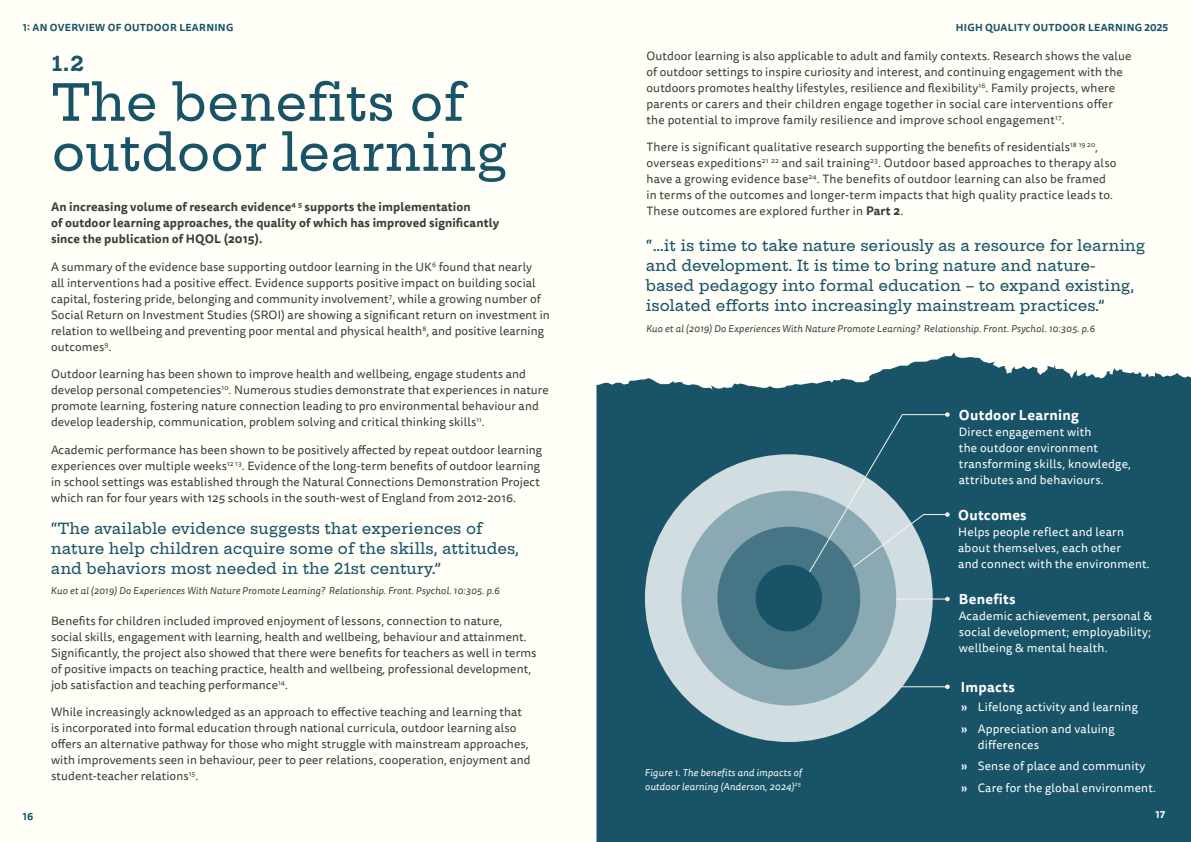
<style>
.page{position:relative;width:1191px;height:842px;background:#fffef7}
.page>*{position:absolute;margin:0;border:0;box-sizing:border-box;transform-origin:0 0}
.t1{font:500 50px/50px "Hepta Slab";color:#185367}
.t2{font:700 20px "Hepta Slab";color:#185367}
.t3{font:500 15px/20px "Hepta Slab";color:#185367}
.t4{font:700 14px "Tisa Sans Pro";letter-spacing:.02em;color:#fff}
.t5{font:12px/16px "Tisa Sans Pro";letter-spacing:.01em;color:#3c3c3b}
.t6{font:12px/16px "Tisa Sans Pro";letter-spacing:.02em;color:#fff}
.t7{font:700 12px/16px "Tisa Sans Pro";letter-spacing:.01em;color:#3c3c3b}
.t8{font:italic 10px "Tisa Sans Pro";letter-spacing:.02em;color:#3c3c3b}
.t9{font:italic 10px/14px "Tisa Sans Pro";letter-spacing:.02em;color:#fff}
.t10{font:700 10px "Tisa Sans Pro";letter-spacing:.03em;color:#185367}
.t11{font:700 10px "Tisa Sans Pro";color:#fff}
.s1{font-weight:700}
.s2{font-weight:500}
</style>
<div class="page">
<svg style="left:596px;top:352px;width:595px;height:490px;background:#275e70"></svg>
<div style="left:645px;top:454px;width:287px;height:288px;background:#d1dde1;border-radius:50%"></div>
<div style="left:681px;top:491px;width:215px;height:214px;background:#8ba9b3;border-radius:50%"></div>
<div style="left:717px;top:527px;width:143px;height:142px;background:#467585;border-radius:50%"></div>
<div style="left:755px;top:565px;width:67px;height:66px;background:#185367;border-radius:50%"></div>
<svg style="left:808px;top:412px;width:141px;height:161px"></svg>
<hr style="left:896px;top:599px;width:51px;height:1px;background:#f6f5ee">
<svg style="left:945px;top:597px;width:4px;height:4px"></svg>
<hr style="left:901px;top:686px;width:46px;height:1px;background:#f6f5ee">
<svg style="left:945px;top:684px;width:4px;height:5px"></svg>
<p class="t10" style="left:23px;top:20px;width:212px">1: AN OVERVIEW OF OUTDOOR LEARNING</p>
<p class="t10" style="left:956px;top:20px;width:214px">HIGH QUALITY OUTDOOR LEARNING 2025</p>
<h2 class="t2" style="left:52px;top:52px;width:34px">1.2</h2>
<h1 class="t1" style="left:52px;top:79px;width:457px">The benefits of outdoor learning</h1>
<p class="t7" style="left:51px;top:199px;width:449px">An increasing volume of research evidence<sup>4</sup> <sup>5</sup> supports the implementation<br>of outdoor learning approaches, the quality of which has improved significantly since the publication of HQOL (2015).</p>
<p class="t5" style="left:51px;top:259px;width:500px">A summary of the evidence base supporting outdoor learning in the UK<sup>6</sup> found that nearly<br>all interventions had a positive effect. Evidence supports positive impact on building social capital, fostering pride, belonging and community involvement<sup>7</sup>, while a growing number of Social Return on Investment Studies (SROI) are showing a significant return on investment in relation to wellbeing and preventing poor mental and physical health<sup>8</sup>, and positive learning outcomes<sup>9</sup>.</p>
<p class="t5" style="left:51px;top:366px;width:499px">Outdoor learning has been shown to improve health and wellbeing, engage students and develop personal competencies<sup>10</sup>. Numerous studies demonstrate that experiences in nature promote learning, fostering nature connection leading to pro environmental behaviour and develop leadership, communication, problem solving and critical thinking skills<sup>11</sup>.</p>
<p class="t5" style="left:51px;top:442px;width:492px">Academic performance has been shown to be positively affected by repeat outdoor learning experiences over multiple weeks<sup>12</sup> <sup>13</sup>. Evidence of the long-term benefits of outdoor learning in school settings was established through the Natural Connections Demonstration Project which ran for four years with 125 schools in the south-west of England from 2012-2016.</p>
<p class="t3" style="left:51px;top:519px;width:469px">“The available evidence suggests that experiences of nature help children acquire some of the skills, attitudes, and behaviors most needed in the 21st century.”</p>
<p class="t8" style="left:51px;top:583px;width:450px">Kuo et al (2019) Do Experiences With Nature Promote Learning? Relationship. Front. Psychol. 10:305. p.6</p>
<p class="t5" style="left:51px;top:613px;width:487px">Benefits for children included improved enjoyment of lessons, connection to nature,<br>social skills, engagement with learning, health and wellbeing, behaviour and attainment.<br>Significantly, the project also showed that there were benefits for teachers as well in terms of positive impacts on teaching practice, health and wellbeing, professional development, job satisfaction and teaching performance<sup>14</sup>.</p>
<p class="t5" style="left:51px;top:704px;width:481px">While increasingly acknowledged as an approach to effective teaching and learning that is incorporated into formal education through national curricula, outdoor learning also offers an alternative pathway for those who might struggle with mainstream approaches, with improvements seen in behaviour, peer to peer relations, cooperation, enjoyment and student-teacher relations<sup>15</sup>.</p>
<p class="t5" style="left:646px;top:48px;width:486px">Outdoor learning is also applicable to adult and family contexts. Research shows the value of outdoor settings to inspire curiosity and interest, and continuing engagement with the outdoors promotes healthy lifestyles, resilience and flexibility<sup>16</sup>. Family projects, where parents or carers and their children engage together in social care interventions offer the potential to improve family resilience and improve school engagement<sup>17</sup>.</p>
<p class="t5" style="left:646px;top:139px;width:471px">There is significant qualitative research supporting the benefits of residentials<sup>18</sup> <sup>19</sup> <sup>20</sup>, overseas expeditions<sup>21</sup> <sup>22</sup> and sail training<sup>23</sup>. Outdoor based approaches to therapy also have a growing evidence base<sup>24</sup>. The benefits of outdoor learning can also be framed in terms of the outcomes and longer-term impacts that high quality practice leads to.<br>These outcomes are explored further in <span class="s1">Part 2</span>.</p>
<p class="t3" style="left:646px;top:236px;width:501px">“…it is time to take nature seriously as a resource for learning and development. It is time to bring nature and nature&shy;based pedagogy into formal education – to expand existing, isolated efforts into increasingly mainstream practices.”</p>
<p class="t8" style="left:646px;top:322px;width:450px">Kuo et al (2019) Do Experiences With Nature Promote Learning? Relationship. Front. Psychol. 10:305. p.6</p>
<p class="t9" style="left:645px;top:765px;width:158px">Figure 1. The benefits and impacts of outdoor learning (Anderson, 2024)<sup>25</sup></p>
<p class="t4" style="left:959px;top:405px;width:121px">Outdoor Learning</p>
<p class="t6" style="left:959px;top:424px;width:174px">Direct engagement with<br>the outdoor environment transforming skills, knowledge, attributes and behaviours.</p>
<p class="t4" style="left:958px;top:505px;width:70px">Outcomes</p>
<p class="t6" style="left:958px;top:524px;width:193px">Helps people reflect and learn about themselves, each other<br>and connect with the environment.</p>
<p class="t4" style="left:959px;top:589px;width:58px">Benefits</p>
<p class="t6" style="left:959px;top:608px;width:195px;text-align:justify">Academic achievement, personal &amp; social development; employability; wellbeing &amp; mental health.</p>
<p class="t4" style="left:960px;top:677px;width:56px">Impacts</p>
<p class="t6" style="left:960px;top:696px;width:179px;line-height:21.7px"><span class="s2">»</span> Lifelong activity and learning <span class="s2">»</span> Appreciation and valuing</p>
<p class="t6" style="left:960px;top:734px;width:197px;line-height:21.7px;text-indent:17px">differences<br><span class="s2">»</span> Sense of place and community<br><span class="s2">»</span> Care for the global environment.</p>
<p class="t10" style="left:23px;top:809px;width:12px">16</p>
<p class="t11" style="left:1155px;top:807px;width:11px">17</p>
</div>
